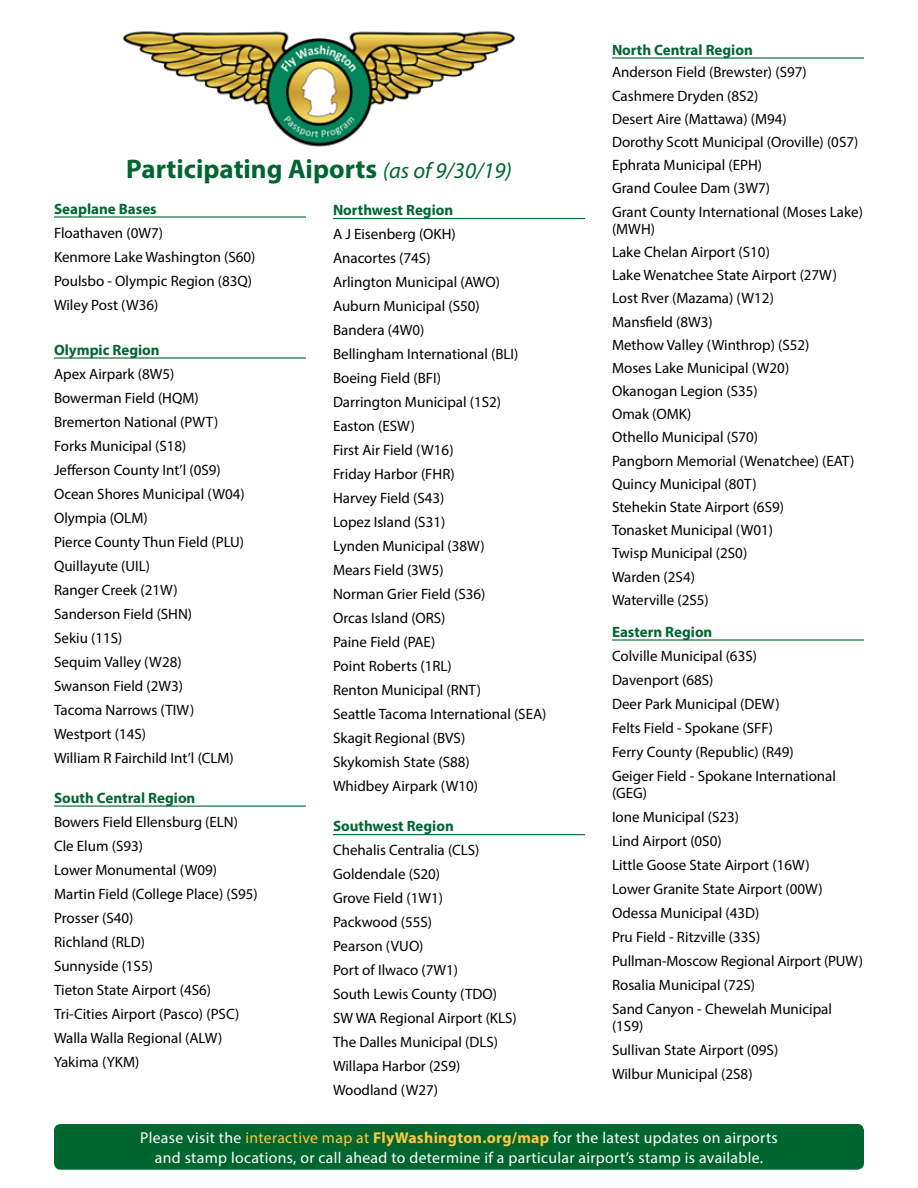
<style>
.page{position:relative;width:918px;height:1188px;background:#fff}
.page>*{position:absolute;margin:0;border:0;box-sizing:border-box;transform-origin:0 0}
.t1{font:700 27px "Myriad Pro";color:#006630}
.t2{font:15.75px/20.2px "Myriad Pro";letter-spacing:.02em;color:#fff;text-align:center}
.t3{font:15px/24px "Myriad Pro";color:#000}
.t4{font:700 15px "Myriad Pro";color:#006630}
.s1{font-weight:400;font-style:italic;font-size:22.5px}
.s2{color:#ffc641}
.s3{font-weight:700;color:#ffc641}
</style>
<div class="page">
<img style="left:123px;top:31px;width:392px;height:116px">
<hr style="left:333px;top:218px;width:252px;height:1px;background:#006630">
<hr style="left:54px;top:216px;width:252px;height:2px;background:#006630">
<hr style="left:54px;top:357px;width:252px;height:2px;background:#006630">
<hr style="left:333px;top:834px;width:252px;height:1px;background:#006630">
<hr style="left:612px;top:639px;width:252px;height:2px;background:#006630">
<hr style="left:54px;top:806px;width:252px;height:1px;background:#006630">
<hr style="left:612px;top:57px;width:252px;height:2px;background:#006630">
<div style="left:54px;top:1124px;width:810px;height:46px;background:#006630;border-radius:7px"></div>
<h1 class="t1" style="left:126px;top:152px;width:387px">Participating Aiports <span class="s1">(as of 9/30/19)</span></h1>
<p class="t4" style="left:54px;top:199px;width:104px">Seaplane Bases</p>
<p class="t3" style="left:54px;top:220px;width:203px">Floathaven (0W7)<br>Kenmore Lake Washington (S60)<br>Poulsbo - Olympic Region (83Q)<br>Wiley Post (W36)</p>
<p class="t4" style="left:54px;top:340px;width:107px">Olympic Region</p>
<p class="t3" style="left:54px;top:361px;width:192px">Apex Airpark (8W5)<br>Bowerman Field (HQM)<br>Bremerton National (PWT)<br>Forks Municipal (S18)<br>Jefferson County Int’l (0S9)<br>Ocean Shores Municipal (W04)<br>Olympia (OLM)<br>Pierce County Thun Field (PLU)<br>Quillayute (UIL)<br>Ranger Creek (21W)<br>Sanderson Field (SHN)<br>Sekiu (11S)<br>Sequim Valley (W28)<br>Swanson Field (2W3)<br>Tacoma Narrows (TIW)<br>Westport (14S)<br>William R Fairchild Int’l (CLM)</p>
<p class="t4" style="left:54px;top:788px;width:143px">South Central Region</p>
<p class="t3" style="left:54px;top:810px;width:205px">Bowers Field Ellensburg (ELN)<br>Cle Elum (S93)<br>Lower Monumental (W09)<br>Martin Field (College Place) (S95)<br>Prosser (S40)<br>Richland (RLD)<br>Sunnyside (1S5)<br>Tieton State Airport (4S6)<br>Tri-Cities Airport (Pasco) (PSC)<br>Walla Walla Regional (ALW)<br>Yakima (YKM)</p>
<p class="t4" style="left:333px;top:200px;width:122px">Northwest Region</p>
<p class="t3" style="left:333px;top:222px;width:215px">A J Eisenberg (OKH)<br>Anacortes (74S)<br>Arlington Municipal (AWO)<br>Auburn Municipal (S50)<br>Bandera (4W0)<br>Bellingham International (BLI)<br>Boeing Field (BFI)<br>Darrington Municipal (1S2)<br>Easton (ESW)<br>First Air Field (W16)<br>Friday Harbor (FHR)<br>Harvey Field (S43)<br>Lopez Island (S31)<br>Lynden Municipal (38W)<br>Mears Field (3W5)<br>Norman Grier Field (S36)<br>Orcas Island (ORS)<br>Paine Field (PAE)<br>Point Roberts (1RL)<br>Renton Municipal (RNT)<br>Seattle Tacoma International (SEA)<br>Skagit Regional (BVS)<br>Skykomish State (S88)<br>Whidbey Airpark (W10)</p>
<p class="t4" style="left:333px;top:817px;width:122px">Southwest Region</p>
<p class="t3" style="left:333px;top:838px;width:185px">Chehalis Centralia (CLS)<br>Goldendale (S20)<br>Grove Field (1W1)<br>Packwood (55S)<br>Pearson (VUO)<br>Port of Ilwaco (7W1)<br>South Lewis County (TDO)<br>SW WA Regional Airport (KLS)<br>The Dalles Municipal (DLS)<br>Willapa Harbor (2S9)<br>Woodland (W27)</p>
<p class="t4" style="left:612px;top:40px;width:142px">North Central Region</p>
<p class="t3" style="left:612px;top:61px;width:252px;line-height:23.2px">Anderson Field (Brewster) (S97)<br>Cashmere Dryden (8S2)<br>Desert Aire (Mattawa) (M94)<br>Dorothy Scott Municipal (Oroville) (0S7)<br>Ephrata Municipal (EPH)<br>Grand Coulee Dam (3W7)<br>Grant County International (Moses Lake)</p>
<p class="t3" style="left:612px;top:217px;width:244px;line-height:23.2px">(MWH)<br>Lake Chelan Airport (S10)<br>Lake Wenatchee State Airport (27W)<br>Lost Rver (Mazama) (W12)<br>Mansfield (8W3)<br>Methow Valley (Winthrop) (S52)<br>Moses Lake Municipal (W20)<br>Okanogan Legion (S35)<br>Omak (OMK)<br>Othello Municipal (S70)<br>Pangborn Memorial (Wenatchee) (EAT)<br>Quincy Municipal (80T)<br>Stehekin State Airport (6S9)<br>Tonasket Municipal (W01)<br>Twisp Municipal (2S0)<br>Warden (2S4)<br>Waterville (2S5)</p>
<p class="t4" style="left:612px;top:622px;width:102px">Eastern Region</p>
<p class="t3" style="left:612px;top:643px;width:226px">Colville Municipal (63S)<br>Davenport (68S)<br>Deer Park Municipal (DEW)<br>Felts Field - Spokane (SFF)<br>Ferry County (Republic) (R49)<br>Geiger Field - Spokane International</p>
<p class="t3" style="left:612px;top:781px;width:253px">(GEG)<br>Ione Municipal (S23)<br>Lind Airport (0S0)<br>Little Goose State Airport (16W)<br>Lower Granite State Airport (00W)<br>Odessa Municipal (43D)<br>Pru Field - Ritzville (33S)<br>Pullman-Moscow Regional Airport (PUW)<br>Rosalia Municipal (72S)<br>Sand Canyon - Chewelah Municipal</p>
<p class="t3" style="left:612px;top:1014px;width:168px">(1S9)<br>Sullivan State Airport (09S)<br>Wilbur Municipal (2S8)</p>
<p class="t2" style="left:140px;top:1127px;width:639px">Please visit the <span class="s2">interactive map at</span> <span class="s3">FlyWashington.org/map</span> for the latest updates on airports and stamp locations, or call ahead to determine if a particular airport’s stamp is available.</p>
</div>
